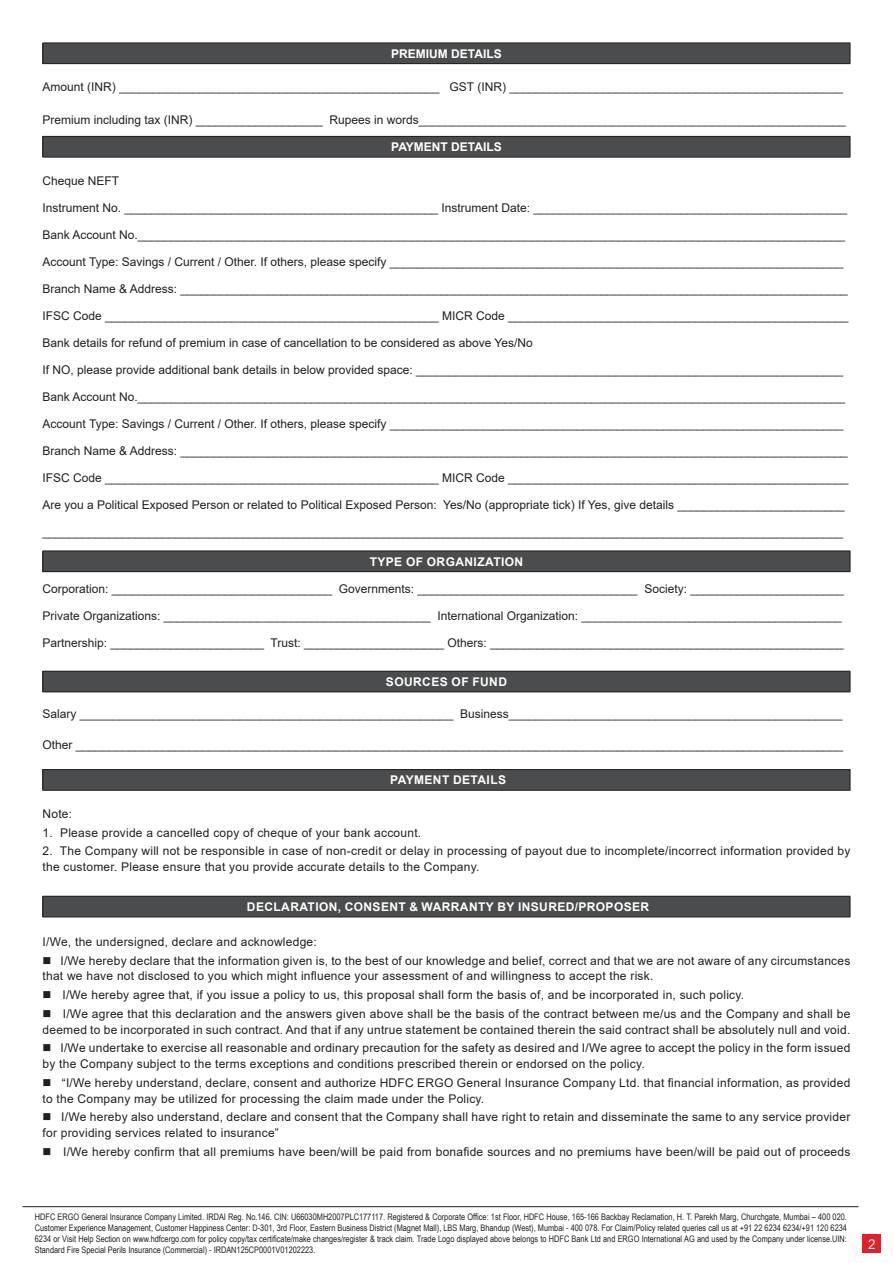
<style>
.page{position:relative;width:893px;height:1263px;background:#fff}
.page>*{position:absolute;margin:0;border:0;box-sizing:border-box;transform-origin:0 0}
.t1{font:13.5px "Arial";color:#fff}
.t2{font:12px "Arial";color:#231f20}
.t3{font:12px/15.8px "Arial";letter-spacing:.02em;color:#231f20}
.t4{font:700 12px "Arial";letter-spacing:.035em;color:#fff}
.t5{font:700 12px "Arial";color:#fff}
.t6{font:9px/10.8px "Arial Narrow";color:#231f20;text-align:justify}
</style>
<div class="page">
<hr style="left:23px;top:1206px;width:835px;height:1px;background:#231f20">
<div style="left:863px;top:1234px;width:18px;height:19px;background:#e41f25"></div>
<div style="left:43px;top:43px;width:807px;height:21px;background:#4b4c4d"></div>
<hr style="left:43px;top:43px;width:807px;height:1px;background:#231f20">
<svg style="left:43px;top:43px;width:1px;height:20px"></svg>
<svg style="left:850px;top:43px;width:1px;height:20px"></svg>
<hr style="left:43px;top:63px;width:807px;height:1px;background:#231f20">
<div style="left:43px;top:136px;width:807px;height:21px;background:#4b4c4d"></div>
<hr style="left:43px;top:136px;width:807px;height:1px;background:#231f20">
<svg style="left:43px;top:137px;width:1px;height:20px"></svg>
<svg style="left:850px;top:137px;width:1px;height:20px"></svg>
<hr style="left:43px;top:157px;width:807px;height:1px;background:#231f20">
<div style="left:43px;top:551px;width:807px;height:21px;background:#4b4c4d"></div>
<hr style="left:43px;top:550px;width:807px;height:1px;background:#231f20">
<svg style="left:43px;top:551px;width:1px;height:20px"></svg>
<svg style="left:850px;top:551px;width:1px;height:20px"></svg>
<hr style="left:43px;top:571px;width:807px;height:1px;background:#231f20">
<div style="left:43px;top:671px;width:807px;height:21px;background:#4b4c4d"></div>
<hr style="left:43px;top:671px;width:807px;height:1px;background:#231f20">
<svg style="left:43px;top:672px;width:1px;height:19px"></svg>
<svg style="left:850px;top:671px;width:1px;height:20px"></svg>
<hr style="left:43px;top:691px;width:807px;height:1px;background:#231f20">
<div style="left:43px;top:769px;width:807px;height:21px;background:#4b4c4d"></div>
<hr style="left:43px;top:769px;width:807px;height:1px;background:#231f20">
<svg style="left:43px;top:770px;width:1px;height:20px"></svg>
<svg style="left:850px;top:770px;width:1px;height:20px"></svg>
<hr style="left:43px;top:790px;width:807px;height:1px;background:#231f20">
<div style="left:43px;top:896px;width:807px;height:21px;background:#4b4c4d"></div>
<hr style="left:43px;top:896px;width:807px;height:1px;background:#231f20">
<svg style="left:43px;top:897px;width:1px;height:19px"></svg>
<svg style="left:850px;top:897px;width:1px;height:19px"></svg>
<hr style="left:43px;top:916px;width:807px;height:1px;background:#231f20">
<p class="t5" style="left:391px;top:45px;width:112px">PREMIUM DETAILS</p>
<p class="t2" style="left:43px;top:79px;width:802px">Amount (INR) ________________________________________________ GST (INR) __________________________________________________</p>
<p class="t2" style="left:43px;top:112px;width:805px">Premium including tax (INR) ___________________ Rupees in words________________________________________________________________</p>
<p class="t5" style="left:391px;top:138px;width:112px">PAYMENT DETAILS</p>
<p class="t2" style="left:43px;top:172px;width:78px">Cheque NEFT</p>
<p class="t2" style="left:43px;top:199px;width:806px">Instrument No. _______________________________________________ Instrument Date: _______________________________________________</p>
<p class="t2" style="left:43px;top:226px;width:804px">Bank Account No.__________________________________________________________________________________________________________</p>
<p class="t2" style="left:43px;top:253px;width:802px">Account Type: Savings / Current / Other. If others, please specify ____________________________________________________________________</p>
<p class="t2" style="left:43px;top:280px;width:807px">Branch Name &amp; Address: ____________________________________________________________________________________________________</p>
<p class="t2" style="left:43px;top:307px;width:807px">IFSC Code __________________________________________________ MICR Code ___________________________________________________</p>
<p class="t2" style="left:43px;top:334px;width:492px">Bank details for refund of premium in case of cancellation to be considered as above Yes/No</p>
<p class="t2" style="left:43px;top:361px;width:802px">If NO, please provide additional bank details in below provided space: ________________________________________________________________</p>
<p class="t2" style="left:43px;top:388px;width:804px">Bank Account No.__________________________________________________________________________________________________________</p>
<p class="t2" style="left:43px;top:415px;width:802px">Account Type: Savings / Current / Other. If others, please specify ____________________________________________________________________</p>
<p class="t2" style="left:43px;top:442px;width:807px">Branch Name &amp; Address: ____________________________________________________________________________________________________</p>
<p class="t2" style="left:43px;top:469px;width:807px">IFSC Code __________________________________________________ MICR Code ___________________________________________________</p>
<p class="t2" style="left:43px;top:496px;width:803px">Are you a Political Exposed Person or related to Political Exposed Person: Yes/No (appropriate tick) If Yes, give details _________________________</p>
<p class="t3" style="left:43px;top:523px;width:802px">________________________________________________________________________________________________________________________</p>
<p class="t4" style="left:370px;top:553px;width:155px">TYPE OF ORGANIZATION</p>
<p class="t2" style="left:43px;top:580px;width:803px">Corporation: _________________________________ Governments: _________________________________ Society: _______________________</p>
<p class="t2" style="left:43px;top:607px;width:801px">Private Organizations: ________________________________________ International Organization: _______________________________________</p>
<p class="t2" style="left:43px;top:634px;width:803px">Partnership: _______________________ Trust: _____________________ Others: _____________________________________________________</p>
<p class="t4" style="left:386px;top:673px;width:123px">SOURCES OF FUND</p>
<p class="t2" style="left:43px;top:705px;width:802px">Salary ________________________________________________________ Business__________________________________________________</p>
<p class="t3" style="left:43px;top:737px;width:802px">Other ___________________________________________________________________________________________________________________</p>
<p class="t4" style="left:390px;top:772px;width:117px">PAYMENT DETAILS</p>
<p class="t3" style="left:43px;top:806px;width:31px">Note:</p>
<p class="t3" style="left:43px;top:824px;width:380px">1. Please provide a cancelled copy of cheque of your bank account.</p>
<p class="t3" style="left:43px;top:843px;width:809px">2. The Company will not be responsible in case of non-credit or delay in processing of payout due to incomplete/incorrect information provided by the customer. Please ensure that you provide accurate details to the Company.</p>
<p class="t4" style="left:247px;top:898px;width:404px">DECLARATION, CONSENT &amp; WARRANTY BY INSURED/PROPOSER</p>
<p class="t3" style="left:43px;top:934px;width:276px">I/We, the undersigned, declare and acknowledge:</p>
<p class="t3" style="left:43px;top:952px;width:809px">■ I/We hereby declare that the information given is, to the best of our knowledge and belief, correct and that we are not aware of any circumstances that we have not disclosed to you which might influence your assessment of and willingness to accept the risk.</p>
<p class="t3" style="left:43px;top:987px;width:703px">■ I/We hereby agree that, if you issue a policy to us, this proposal shall form the basis of, and be incorporated in, such policy.</p>
<p class="t3" style="left:43px;top:1006px;width:809px">■ I/We agree that this declaration and the answers given above shall be the basis of the contract between me/us and the Company and shall be deemed to be incorporated in such contract. And that if any untrue statement be contained therein the said contract shall be absolutely null and void.</p>
<p class="t3" style="left:43px;top:1040px;width:809px">■ I/We undertake to exercise all reasonable and ordinary precaution for the safety as desired and I/We agree to accept the policy in the form issued by the Company subject to the terms exceptions and conditions prescribed therein or endorsed on the policy.</p>
<p class="t3" style="left:43px;top:1075px;width:809px">■ “I/We hereby understand, declare, consent and authorize HDFC ERGO General Insurance Company Ltd. that financial information, as provided to the Company may be utilized for processing the claim made under the Policy.</p>
<p class="t3" style="left:43px;top:1109px;width:809px">■ I/We hereby also understand, declare and consent that the Company shall have right to retain and disseminate the same to any service provider for providing services related to insurance”</p>
<p class="t3" style="left:43px;top:1144px;width:809px">■ I/We hereby confirm that all premiums have been/will be paid from bonafide sources and no premiums have been/will be paid out of proceeds</p>
<p class="t6" style="left:35px;top:1211px;width:814px">HDFC ERGO General Insurance Company Limited. IRDAI Reg. No.146. CIN: U66030MH2007PLC177117. Registered &amp; Corporate Office: 1st Floor, HDFC House, 165-166 Backbay Reclamation, H. T. Parekh Marg, Churchgate, Mumbai – 400 020.<br>Customer Experience Management, Customer Happiness Center: D-301, 3rd Floor, Eastern Business District (Magnet Mall), LBS Marg, Bhandup (West), Mumbai - 400 078. For Claim/Policy related queries call us at +91 22 6234 6234/+91 120 6234<br>6234 or Visit Help Section on www.hdfcergo.com for policy copy/tax certificate/make changes/register &amp; track claim. Trade Logo displayed above belongs to HDFC Bank Ltd and ERGO International AG and used by the Company under license.UIN:<br>Standard Fire Special Perils Insurance (Commercial) - IRDAN125CP0001V01202223.</p>
<p class="t1" style="left:868px;top:1235px;width:9px">2</p>
</div>
